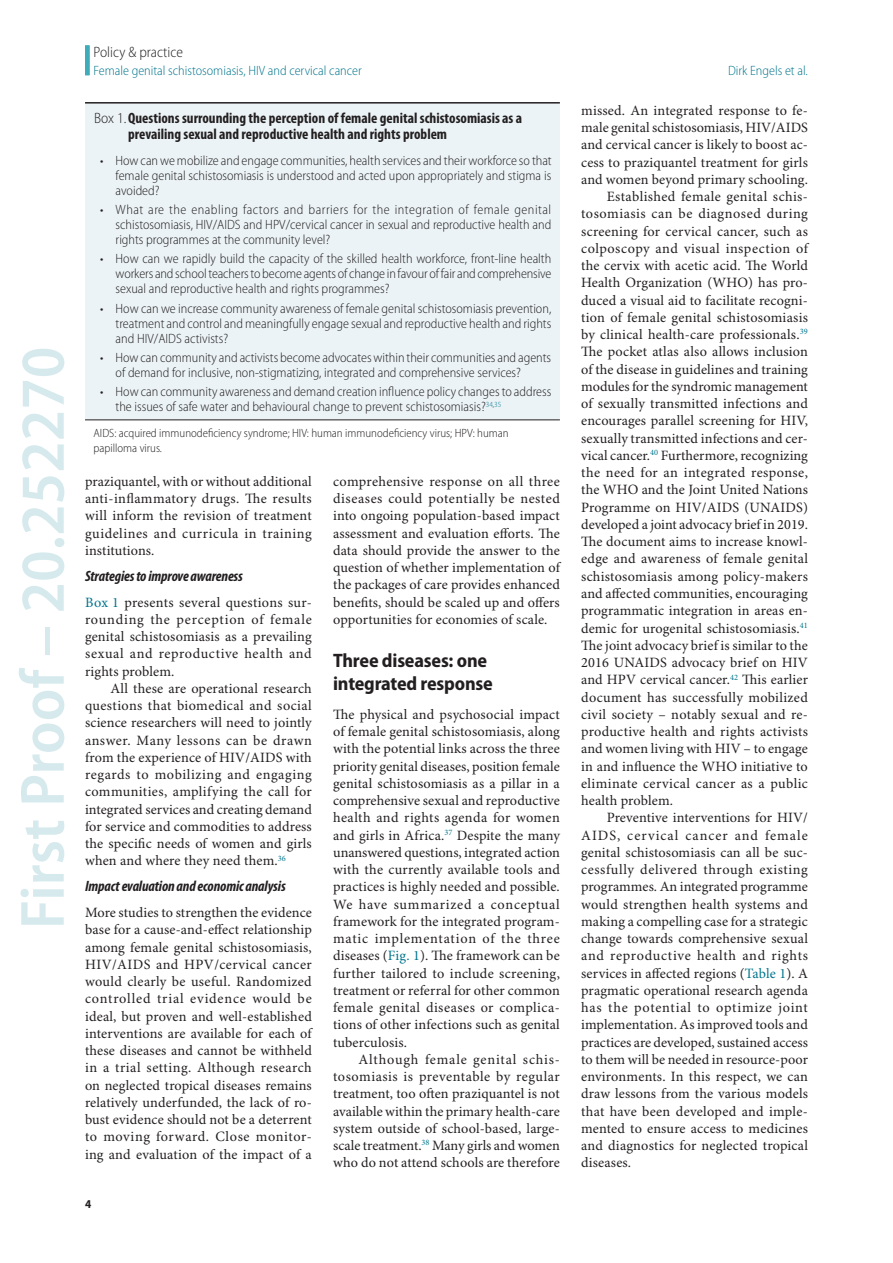
<style>
.page{position:relative;width:893px;height:1263px;background:#fff}
.page>*{position:absolute;margin:0;border:0;box-sizing:border-box;transform-origin:0 0}
.Watermark{font:600 semi-condensed 63px "Myriad Pro";color:#d6eaee}
.Head_1{font:700 semi-condensed 19.5px/22.5px "Myriad Pro";letter-spacing:-.01em;color:#231f20}
.Box_Title{font:700 condensed 15px/16.5px "Myriad Pro";color:#231f20}
.Head_3{font:italic 700 condensed 15px "Myriad Pro";letter-spacing:-.01em;color:#231f20}
.Section_Title{font:300 semi-condensed 15px "Myriad Pro";color:#231f20}
.Para_Ind{font:14.25px/17.2px "Minion Pro";letter-spacing:.01em;color:#231f20;text-align:justify}
.Para_No_Ind{font:14.25px/17.2px "Minion Pro";letter-spacing:.015em;color:#231f20;text-align:justify}
.t1{font:300 semi-condensed 13.5px/15px "Myriad Pro";color:#231f20;text-align:justify}
.RH_Outside{font:300 semi-condensed 13.5px "Myriad Pro";color:#00758d}
.RH_Inside{font:300 semi-condensed 13.5px "Myriad Pro";color:#00758d}
.Box_FN1_no_indent{font:300 semi-condensed 12px/15px "Myriad Pro";color:#231f20}
.t2{font:700 semi-condensed 12px "Myriad Pro";color:#231f20}
.s1{font-weight:300;font-stretch:semi-condensed}
.s2{color:#00758d}
</style>
<div class="page">
<div style="left:85px;top:45px;width:5px;height:30px;background:#3eacb9"></div>
<div style="left:85px;top:104px;width:474px;height:316px;background:#ebf3f6"></div>
<hr style="left:85px;top:102px;width:475px;height:2px;background:#231f20">
<hr style="left:85px;top:419px;width:475px;height:1px;background:#231f20">
<p class="Watermark" style="left:8px;top:929px;width:584px;rotate:-90deg">First Proof – 20.252270</p>
<p class="Section_Title" style="left:94px;top:44px;width:91px">Policy &amp; practice</p>
<p class="RH_Outside" style="left:94px;top:63px;width:270px">Female genital schistosomiasis, HIV and cervical cancer</p>
<p class="RH_Inside" style="left:728px;top:63px;width:81px">Dirk Engels et al.</p>
<p class="Box_Title" style="left:128px;top:110px;width:396px;text-indent:-34px"><span class="s1">Box 1.</span>Questions surrounding the perception of female genital schistosomiasis as a prevailing sexual and reproductive health and rights problem</p>
<p class="t1" style="left:116px;top:153px;width:438px;text-indent:-15px">• How can we mobilize and engage communities, health services and their workforce so that female genital schistosomiasis is understood and acted upon appropriately and stigma is avoided?</p>
<p class="t1" style="left:116px;top:202px;width:437px;text-indent:-15px">• What are the enabling factors and barriers for the integration of female genital schistosomiasis, HIV/AIDS and HPV/cervical cancer in sexual and reproductive health and rights programmes at the community level?</p>
<p class="t1" style="left:116px;top:252px;width:437px;text-indent:-15px">• How can we rapidly build the capacity of the skilled health workforce, front-line health workers and school teachers to become agents of change in favour of fair and comprehensive sexual and reproductive health and rights programmes?</p>
<p class="t1" style="left:116px;top:301px;width:437px;text-indent:-15px">• How can we increase community awareness of female genital schistosomiasis prevention, treatment and control and meaningfully engage sexual and reproductive health and rights and HIV/AIDS activists?</p>
<p class="t1" style="left:116px;top:350px;width:437px;text-indent:-15px">• How can community and activists become advocates within their communities and agents of demand for inclusive, non-stigmatizing, integrated and comprehensive services?</p>
<p class="t1" style="left:116px;top:384px;width:437px;text-indent:-15px">• How can community awareness and demand creation influence policy changes to address the issues of safe water and behavioural change to prevent schistosomiasis?<sup>34</sup><sup>,</sup><sup>35</sup></p>
<p class="Box_FN1_no_indent" style="left:94px;top:426px;width:417px">AIDS: acquired immunodeficiency syndrome; HIV: human immunodeficiency virus; HPV: human papilloma virus.</p>
<p class="Para_No_Ind" style="left:85px;top:473px;width:228px">praziquantel, with or without additional anti-inflammatory drugs. The results will inform the revision of treatment guidelines and curricula in training institutions.</p>
<p class="Head_3" style="left:85px;top:568px;width:159px">Strategies to improve awareness</p>
<p class="Para_No_Ind" style="left:85px;top:594px;width:228px"><span class="s2">Box 1</span> presents several questions sur&shy;rounding the perception of female genital schistosomiasis as a prevailing sexual and reproductive health and rights problem.</p>
<p class="Para_Ind" style="left:85px;top:680px;width:228px;text-indent:26px">All these are operational research questions that biomedical and social science researchers will need to jointly answer. Many lessons can be drawn from the experience of HIV/AIDS with regards to mobilizing and engaging communities, amplifying the call for integrated services and creating demand for service and commodities to address the specific needs of women and girls when and where they need them.<sup>36</sup></p>
<p class="Head_3" style="left:85px;top:878px;width:202px">Impact evaluation and economic analysis</p>
<p class="Para_No_Ind" style="left:85px;top:904px;width:228px">More studies to strengthen the evidence base for a cause-and-effect relationship among female genital schistosomiasis, HIV/AIDS and HPV/cervical cancer would clearly be useful. Randomized controlled trial evidence would be ideal, but proven and well-established interventions are available for each of these diseases and cannot be withheld in a trial setting. Although research on neglected tropical diseases remains relatively underfunded, the lack of ro&shy;bust evidence should not be a deterrent to moving forward. Close monitor&shy;ing and evaluation of the impact of a</p>
<p class="t2" style="left:85px;top:1197px;width:8px">4</p>
<p class="Para_No_Ind" style="left:333px;top:473px;width:228px">comprehensive response on all three diseases could potentially be nested into ongoing population-based impact assessment and evaluation efforts. The data should provide the answer to the question of whether implementation of the packages of care provides enhanced benefits, should be scaled up and offers opportunities for economies of scale.</p>
<p class="Head_1" style="left:333px;top:649px;width:161px">Three diseases: one integrated response</p>
<p class="Para_No_Ind" style="left:333px;top:706px;width:228px">The physical and psychosocial impact of female genital schistosomiasis, along with the potential links across the three priority genital diseases, position female genital schistosomiasis as a pillar in a comprehensive sexual and reproductive health and rights agenda for women and girls in Africa.<sup>37</sup> Despite the many unanswered questions, integrated action with the currently available tools and practices is highly needed and possible.<br>We have summarized a conceptual framework for the integrated program&shy;matic implementation of the three diseases (<span class="s2">Fig. 1</span>). The framework can be further tailored to include screening, treatment or referral for other common female genital diseases or complica&shy;tions of other infections such as genital tuberculosis.</p>
<p class="Para_Ind" style="left:333px;top:1051px;width:228px;text-indent:26px">Although female genital schis&shy;tosomiasis is preventable by regular treatment, too often praziquantel is not available within the primary health-care system outside of school-based, large&shy;scale treatment.<sup>38</sup> Many girls and women who do not attend schools are therefore</p>
<p class="Para_Ind" style="left:581px;top:102px;width:228px">missed. An integrated response to fe&shy;male genital schistosomiasis, HIV/AIDS and cervical cancer is likely to boost ac&shy;cess to praziquantel treatment for girls and women beyond primary schooling.</p>
<p class="Para_Ind" style="left:581px;top:189px;width:228px;text-indent:26px">Established female genital schis&shy;tosomiasis can be diagnosed during screening for cervical cancer, such as colposcopy and visual inspection of the cervix with acetic acid. The World Health Organization (WHO) has pro&shy;duced a visual aid to facilitate recogni&shy;tion of female genital schistosomiasis by clinical health-care professionals.<sup>39<br></sup>The pocket atlas also allows inclusion of the disease in guidelines and training modules for the syndromic management of sexually transmitted infections and encourages parallel screening for HIV, sexually transmitted infections and cer&shy;vical cancer.<sup>40</sup> Furthermore, recognizing the need for an integrated response, the WHO and the Joint United Nations Programme on HIV/AIDS (UNAIDS) developed a joint advocacy brief in 2019.<br>The document aims to increase knowl&shy;edge and awareness of female genital schistosomiasis among policy-makers and affected communities, encouraging programmatic integration in areas en&shy;demic for urogenital schistosomiasis.<sup>41<br></sup>The joint advocacy brief is similar to the 2016 UNAIDS advocacy brief on HIV and HPV cervical cancer.<sup>42</sup> This earlier document has successfully mobilized civil society – notably sexual and re&shy;productive health and rights activists and women living with HIV – to engage in and influence the WHO initiative to eliminate cervical cancer as a public health problem.</p>
<p class="Para_Ind" style="left:581px;top:810px;width:228px;text-indent:26px">Preventive interventions for HIV/ AIDS, cervical cancer and female genital schistosomiasis can all be suc&shy;cessfully delivered through existing programmes. An integrated programme would strengthen health systems and making a compelling case for a strategic change towards comprehensive sexual and reproductive health and rights services in affected regions (<span class="s2">Table 1</span>). A pragmatic operational research agenda has the potential to optimize joint implementation. As improved tools and practices are developed, sustained access to them will be needed in resource-poor environments. In this respect, we can draw lessons from the various models that have been developed and imple&shy;mented to ensure access to medicines and diagnostics for neglected tropical diseases.</p>
</div>
